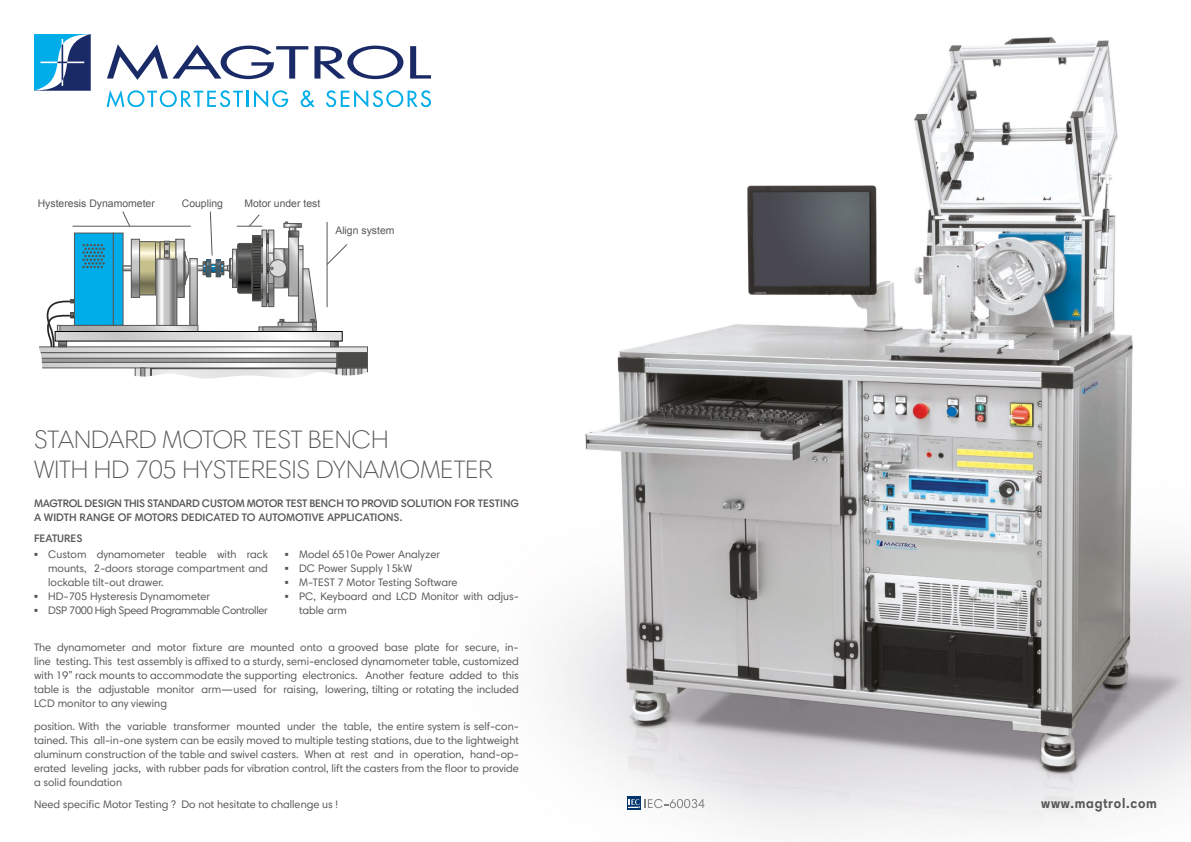
<style>
.page{position:relative;width:1191px;height:842px;background:#fff}
.page>*{position:absolute;margin:0;border:0;box-sizing:border-box;transform-origin:0 0}
.t1{font:300 25.5px/30.6px "Harmonia Sans Std";color:#575756}
.t2{font:700 condensed 14px "Harmonia Sans Std";letter-spacing:.05em;color:#575756}
.t3{font:11px/14px "Harmonia Sans Std";color:#575756;text-align:justify}
.t4{font:600 11px/14px "Harmonia Sans Std";letter-spacing:-.015em;color:#575756}
.t5{font:11px "Harmonia Sans Std";letter-spacing:-.03em;color:#575756}
.t6{font:10.4px "Arial";color:#575756}
.s1{font-family:"Arial";font-weight:700}
</style>
<div class="page">
<img style="left:300px;top:37px;width:891px;height:797px">
<svg style="left:107px;top:44px;width:201px;height:36px"></svg>
<svg style="left:314px;top:46px;width:89px;height:33px"></svg>
<svg style="left:410px;top:46px;width:21px;height:33px"></svg>
<svg style="left:34px;top:34px;width:57px;height:57px;background:#3a85b6"></svg>
<svg style="left:107px;top:90px;width:181px;height:17px"></svg>
<svg style="left:301px;top:90px;width:14px;height:17px"></svg>
<svg style="left:326px;top:90px;width:105px;height:17px"></svg>
<div style="left:0;top:189px;width:445px;height:193px;background:#fff"></div>
<svg style="left:39px;top:211px;width:329px;height:168px"></svg>
<div style="left:627px;top:796px;width:77px;height:14px;background:#f5f5f5"></div>
<svg style="left:627px;top:796px;width:14px;height:14px"></svg>
<svg style="left:629px;top:799px;width:75px;height:10px"></svg>
<p class="t6" style="left:38px;top:196px;width:119px">Hysteresis Dynamometer</p>
<p class="t6" style="left:182px;top:196px;width:43px">Coupling</p>
<p class="t6" style="left:244px;top:196px;width:77px">Motor under test</p>
<p class="t6" style="left:335px;top:223px;width:61px">Align system</p>
<h1 class="t1" style="left:34px;top:424px;width:460px">STANDARD MOTOR TEST BENCH<br>WITH HD 705 HYSTERESIS DYNAMOMETER</h1>
<p class="t4" style="left:34px;top:496px;width:486px">MAGTROL DESIGN THIS STANDARD CUSTOM MOTOR TEST BENCH TO PROVID SOLUTION FOR TESTING<br>A WIDTH RANGE OF MOTORS DEDICATED TO AUTOMOTIVE APPLICATIONS.</p>
<p class="t4" style="left:34px;top:531px;width:50px">FEATURES</p>
<p class="t3" style="left:48px;top:548px;width:221px;text-indent:-14px"><span class="s1">▪</span> Custom dynamometer teable with rack mounts, 2-doors storage compartment and lockable tilt-out drawer.</p>
<p class="t3" style="left:34px;top:590px;width:178px"><span class="s1">▪</span> HD-705 Hysteresis Dynamometer</p>
<p class="t5" style="left:34px;top:604px;width:235px"><span class="s1">▪</span> DSP 7000 High Speed Programmable Controller</p>
<p class="t3" style="left:285px;top:548px;width:157px"><span class="s1">▪</span> Model 6510e Power Analyzer</p>
<p class="t3" style="left:285px;top:562px;width:129px"><span class="s1">▪</span> DC Power Supply 15kW</p>
<p class="t3" style="left:285px;top:576px;width:174px"><span class="s1">▪</span> M-TEST 7 Motor Testing Software</p>
<p class="t3" style="left:299px;top:590px;width:221px;text-indent:-14px"><span class="s1">▪</span> PC, Keyboard and LCD Monitor with adjus&shy;table arm</p>
<p class="t3" style="left:34px;top:640px;width:486px">The dynamometer and motor fixture are mounted onto a grooved base plate for secure, in&shy;line testing. This test assembly is affixed to a sturdy, semi-enclosed dynamometer table, customized with 19” rack mounts to accommodate the supporting electronics. Another feature added to this table is the adjustable monitor arm—used for raising, lowering, tilting or rotating the included LCD monitor to any viewing</p>
<p class="t3" style="left:34px;top:719px;width:486px">position. With the variable transformer mounted under the table, the entire system is self-con&shy;tained. This all-in-one system can be easily moved to multiple testing stations, due to the lightweight aluminum construction of the table and swivel casters. When at rest and in operation, hand-op&shy;erated leveling jacks, with rubber pads for vibration control, lift the casters from the floor to provide a solid foundation</p>
<p class="t3" style="left:34px;top:797px;width:305px">Need specific Motor Testing ? Do not hesitate to challenge us !</p>
<p class="t2" style="left:1041px;top:795px;width:117px">www.magtrol.com</p>
</div>
